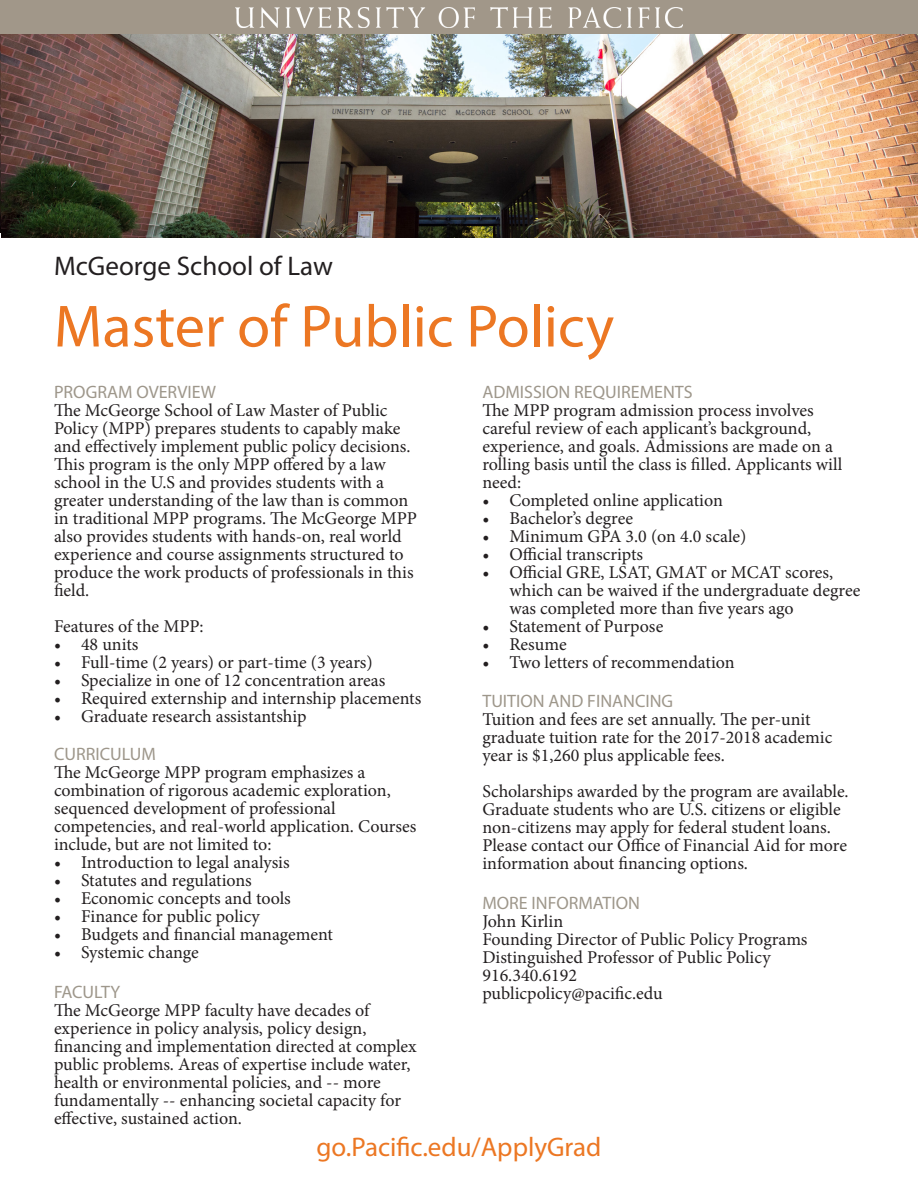
<style>
.page{position:relative;width:918px;height:1188px;background:#fff}
.page>*{position:absolute;margin:0;border:0;box-sizing:border-box;transform-origin:0 0}
.t1{font:60px "Myriad Pro";color:#ec7723}
.t2{font:27px "Myriad Pro";color:#ec7723}
.t3{font:27px "Myriad Pro";color:#231f20}
.t4{font:18px/18px "Minion Pro";color:#231f20}
.t5{font:18px "Myriad Pro";color:#9e978b}
</style>
<div class="page">
<div style="left:1px;top:1px;width:916px;height:32px;background:#a19789"></div>
<div style="left:0;top:0;width:918px;height:34px;border:2px solid #a19789"></div>
<img style="left:235px;top:7px;width:448px;height:20px">
<img style="left:2px;top:34px;width:916px;height:204px">
<p class="t3" style="left:54px;top:249px;width:280px">McGeorge School of Law</p>
<p class="t1" style="left:54px;top:289px;width:562px">Master of Public Policy</p>
<p class="t5" style="left:54px;top:381px;width:164px">PROGRAM OVERVIEW</p>
<p class="t4" style="left:54px;top:401px;width:364px">The McGeorge School of Law Master of Public Policy (MPP) prepares students to capably make and effectively implement public policy decisions.<br>This program is the only MPP offered by a law school in the U.S and provides students with a greater understanding of the law than is common in traditional MPP programs. The McGeorge MPP also provides students with hands-on, real world experience and course assignments structured to produce the work products of professionals in this field.</p>
<p class="t4" style="left:54px;top:617px;width:151px">Features of the MPP:</p>
<p class="t4" style="left:54px;top:635px;width:86px">• 48 units</p>
<p class="t4" style="left:54px;top:653px;width:320px">• Full-time (2 years) or part-time (3 years)</p>
<p class="t4" style="left:54px;top:671px;width:333px">• Specialize in one of 12 concentration areas</p>
<p class="t4" style="left:54px;top:689px;width:369px">• Required externship and internship placements</p>
<p class="t4" style="left:54px;top:707px;width:254px">• Graduate research assistantship</p>
<p class="t5" style="left:54px;top:743px;width:103px">CURRICULUM</p>
<p class="t4" style="left:54px;top:763px;width:364px">The McGeorge MPP program emphasizes a combination of rigorous academic exploration, sequenced development of professional competencies, and real-world application. Courses include, but are not limited to:</p>
<p class="t4" style="left:54px;top:853px;width:237px">• Introduction to legal analysis</p>
<p class="t4" style="left:54px;top:871px;width:199px">• Statutes and regulations</p>
<p class="t4" style="left:54px;top:889px;width:238px">• Economic concepts and tools</p>
<p class="t4" style="left:54px;top:907px;width:207px">• Finance for public policy</p>
<p class="t4" style="left:54px;top:925px;width:281px">• Budgets and financial management</p>
<p class="t4" style="left:54px;top:943px;width:146px">• Systemic change</p>
<p class="t5" style="left:54px;top:980px;width:68px">FACULTY</p>
<p class="t4" style="left:54px;top:1001px;width:364px">The McGeorge MPP faculty have decades of experience in policy analysis, policy design, financing and implementation directed at complex public problems. Areas of expertise include water, health or environmental policies, and -- more fundamentally -- enhancing societal capacity for effective, sustained action.</p>
<p class="t5" style="left:482px;top:381px;width:212px">ADMISSION REQUIREMENTS</p>
<p class="t4" style="left:482px;top:401px;width:362px">The MPP program admission process involves careful review of each applicant’s background, experience, and goals. Admissions are made on a rolling basis until the class is filled. Applicants will need:</p>
<p class="t4" style="left:482px;top:491px;width:242px">• Completed online application</p>
<p class="t4" style="left:482px;top:509px;width:152px">• Bachelor’s degree</p>
<p class="t4" style="left:482px;top:527px;width:266px">• Minimum GPA 3.0 (on 4.0 scale)</p>
<p class="t4" style="left:482px;top:545px;width:162px">• Official transcripts</p>
<p class="t4" style="left:509px;top:563px;width:353px;text-indent:-27px">• Official GRE, LSAT, GMAT or MCAT scores, which can be waived if the undergraduate degree was completed more than five years ago</p>
<p class="t4" style="left:482px;top:617px;width:182px">• Statement of Purpose</p>
<p class="t4" style="left:482px;top:635px;width:86px">• Resume</p>
<p class="t4" style="left:482px;top:653px;width:254px">• Two letters of recommendation</p>
<p class="t5" style="left:482px;top:690px;width:192px">TUITION AND FINANCING</p>
<p class="t4" style="left:482px;top:711px;width:351px">Tuition and fees are set annually. The per-unit graduate tuition rate for the 2017-2018 academic year is $1,260 plus applicable fees.</p>
<p class="t4" style="left:482px;top:783px;width:368px">Scholarships awarded by the program are available.<br>Graduate students who are U.S. citizens or eligible non-citizens may apply for federal student loans.</p>
<p class="t4" style="left:482px;top:837px;width:366px">Please contact our Office of Financial Aid for more</p>
<p class="t4" style="left:482px;top:855px;width:267px">information about financing options.</p>
<p class="t5" style="left:482px;top:892px;width:159px">MORE INFORMATION</p>
<p class="t4" style="left:482px;top:912px;width:82px">John Kirlin</p>
<p class="t4" style="left:482px;top:930px;width:327px">Founding Director of Public Policy Programs<br>Distinguished Professor of Public Policy<br>916.340.6192</p>
<p class="t4" style="left:482px;top:984px;width:182px">publicpolicy@pacific.edu</p>
<p class="t2" style="left:316px;top:1130px;width:287px">go.Pacific.edu/ApplyGrad</p>
</div>
